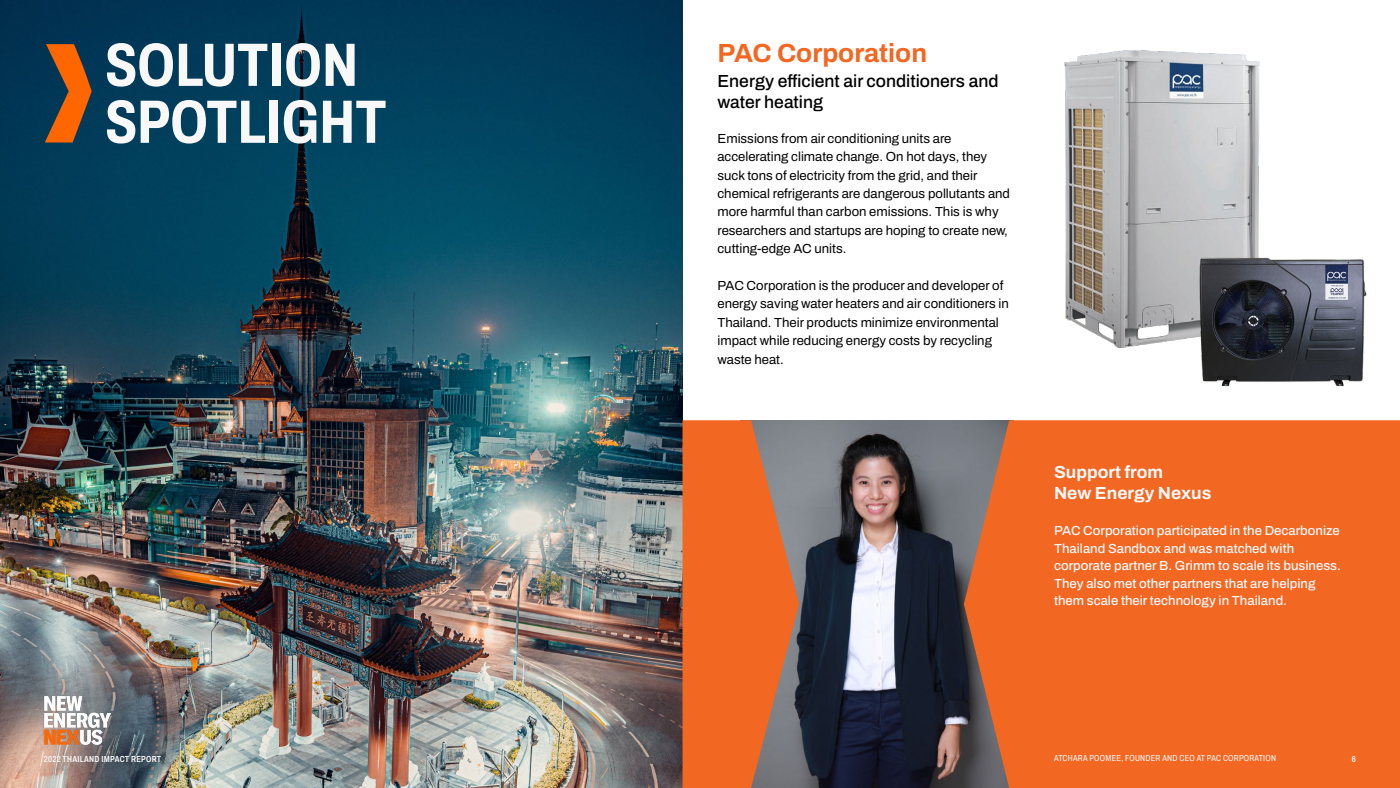
<style>
.page{position:relative;width:1400px;height:788px;background:#fff}
.page>*{position:absolute;margin:0;border:0;box-sizing:border-box;transform-origin:0 0}
.t1{font:700 61.25px/56.9px "Archivo Condensed";color:#f8f8f8}
.t2{font:700 26.25px "Archivo";color:#f26722}
.t3{font:500 17.5px/21px "Archivo";color:#000}
.t4{font:700 17.5px/21px "Archivo";color:#f8f8f8}
.t5{font:13.12px/18.4px "Archivo";color:#000}
.t6{font:500 13.12px/17.5px "Archivo";color:#f8f8f8}
.t7{font:8.75px "Archivo Condensed";letter-spacing:.03em;color:#f8f8f8}
.t8{font:600 8.75px "Archivo Condensed";letter-spacing:.03em;color:#f8f8f8}
</style>
<div class="page">
<img style="left:0;top:0;width:683px;height:788px">
<img style="left:44px;top:695px;width:67px;height:49px">
<svg style="left:45px;top:44px;width:47px;height:98px;background:#8b5027"></svg>
<img style="left:741px;top:420px;width:273px;height:368px">
<div style="left:964px;top:420px;width:436px;height:367px;background:#f26722"></div>
<svg style="left:683px;top:420px;width:116px;height:367px;background:#da6c36"></svg>
<img style="left:1064px;top:51px;width:195px;height:296px">
<img style="left:1193px;top:253px;width:174px;height:134px">
<h1 class="t1" style="left:105px;top:36px;width:283px">SOLUTION<br>SPOTLIGHT</h1>
<h2 class="t2" style="left:718px;top:33px;width:211px">PAC Corporation</h2>
<h3 class="t3" style="left:718px;top:71px;width:282px">Energy efficient air conditioners and water heating</h3>
<p class="t5" style="left:718px;top:129px;width:294px">Emissions from air conditioning units are accelerating climate change. On hot days, they suck tons of electricity from the grid, and their chemical refrigerants are dangerous pollutants and more harmful than carbon emissions. This is why researchers and startups are hoping to create new, cutting-edge AC units.</p>
<p class="t5" style="left:718px;top:276px;width:293px">PAC Corporation is the producer and developer of energy saving water heaters and air conditioners in Thailand. Their products minimize environmental impact while reducing energy costs by recycling waste heat.</p>
<h3 class="t4" style="left:1054px;top:461px;width:159px">Support from<br>New Energy Nexus</h3>
<p class="t6" style="left:1054px;top:522px;width:288px">PAC Corporation participated in the Decarbonize Thailand Sandbox and was matched with corporate partner B. Grimm to scale its business.<br>They also met other partners that are helping them scale their technology in Thailand.</p>
<p class="t7" style="left:1054px;top:751px;width:223px">ATCHARA POOMEE, FOUNDER AND CEO AT PAC CORPORATION</p>
<p class="t8" style="left:44px;top:752px;width:119px">2022 THAILAND IMPACT REPORT</p>
<p class="t8" style="left:1352px;top:752px;width:6px">6</p>
</div>
